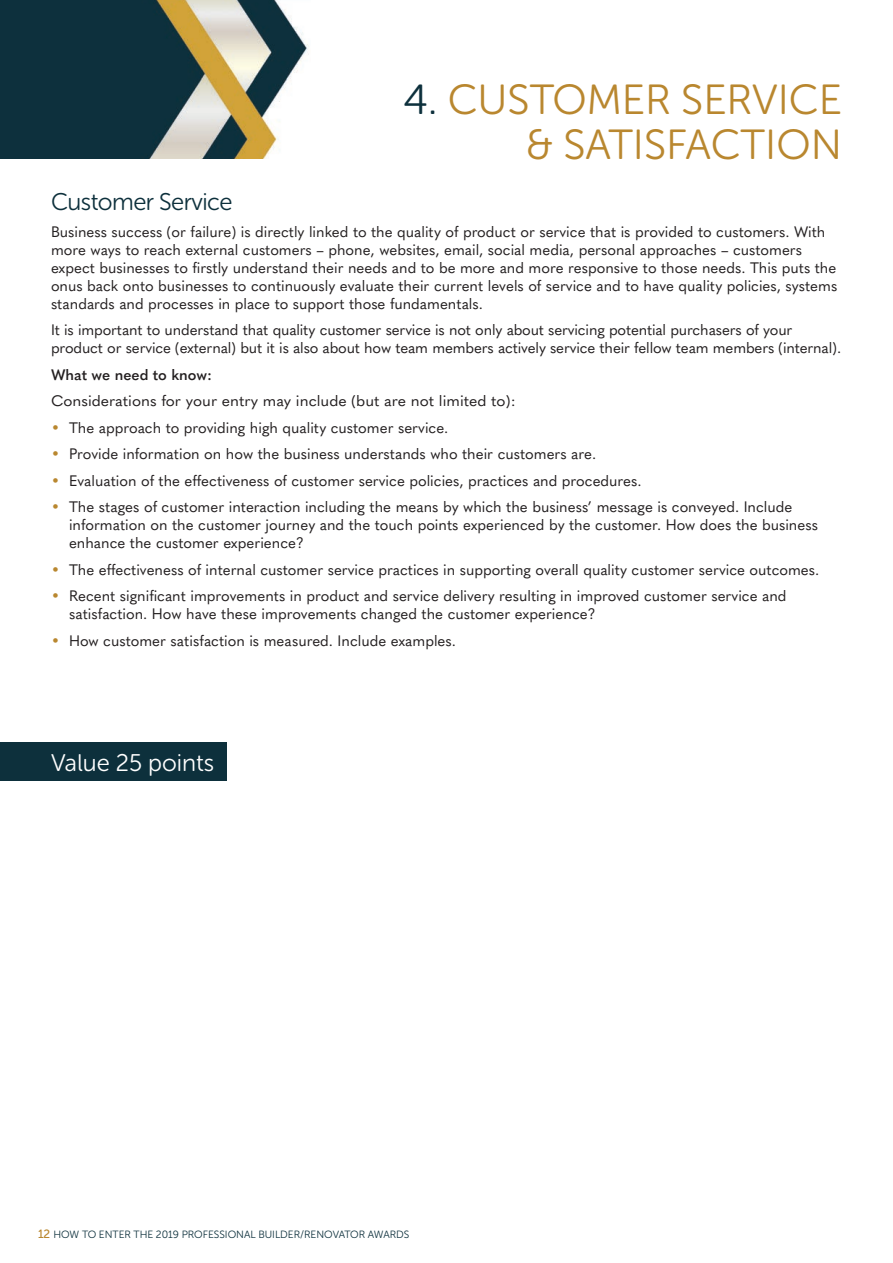
<style>
.page{position:relative;width:893px;height:1263px;background:#fff}
.page>*{position:absolute;margin:0;border:0;box-sizing:border-box;transform-origin:0 0}
.Header_R_align{font:42px "Museo Sans Rounded 300";color:#b9872f}
.Sub_header_L_align{font:24px "Museo Sans Rounded 300";letter-spacing:-.02em;color:#0d303c}
.Header_R_align-2{font:24px "Museo Sans Rounded 300";color:#fff}
.Body{font:15px/18px "Quasimoda";color:#231f20}
.Body-2{font:15px "Quasimoda";color:#231f20;scale:1.05 1}
.Body-3{font:600 15px "Quasimoda";color:#231f20}
.t1{font:10.5px "Museo Sans Rounded 300";color:#0d303c}
.s1{color:#0d303c}
.s2{color:#b9872f}
.s3{font-family:"Museo Sans Rounded 500";font-size:12px;color:#b9872f}
</style>
<div class="page">
<img style="left:0;top:0;width:309px;height:159px">
<div style="left:0;top:742px;width:227px;height:39px;background:#0d303c"></div>
<p class="Header_R_align" style="left:403px;top:77px;width:440px"><span class="s1">4.</span> CUSTOMER SERVICE</p>
<p class="Header_R_align" style="left:526px;top:122px;width:317px">&amp; SATISFACTION</p>
<p class="Sub_header_L_align" style="left:51px;top:189px;width:183px">Customer Service</p>
<p class="Body" style="left:51px;top:221px;width:788px">Business success (or failure) is directly linked to the quality of product or service that is provided to customers. With more ways to reach external customers – phone, websites, email, social media, personal approaches – customers expect businesses to firstly understand their needs and to be more and more responsive to those needs. This puts the onus back onto businesses to continuously evaluate their current levels of service and to have quality policies, systems standards and processes in place to support those fundamentals.</p>
<p class="Body" style="left:51px;top:320px;width:792px">It is important to understand that quality customer service is not only about servicing potential purchasers of your product or service (external) but it is also about how team members actively service their fellow team members (internal).</p>
<p class="Body-3" style="left:51px;top:363px;width:163px">What we need to know:</p>
<p class="Body-2" style="left:51px;top:389px;width:444px">Considerations for your entry may include (but are not limited to):</p>
<p class="Body" style="left:51px;top:417px;width:399px"><span class="s2">•</span> The approach to providing high quality customer service.</p>
<p class="Body" style="left:51px;top:444px;width:547px"><span class="s2">•</span> Provide information on how the business understands who their customers are.</p>
<p class="Body" style="left:51px;top:470px;width:592px"><span class="s2">•</span> Evaluation of the effectiveness of customer service policies, practices and procedures.</p>
<p class="Body" style="left:69px;top:497px;width:750px;text-indent:-18px"><span class="s2">•</span> The stages of customer interaction including the means by which the business’ message is conveyed. Include information on the customer journey and the touch points experienced by the customer. How does the business enhance the customer experience?</p>
<p class="Body" style="left:51px;top:559px;width:770px"><span class="s2">•</span> The effectiveness of internal customer service practices in supporting overall quality customer service outcomes.</p>
<p class="Body" style="left:69px;top:586px;width:719px;text-indent:-18px"><span class="s2">•</span> Recent significant improvements in product and service delivery resulting in improved customer service and satisfaction. How have these improvements changed the customer experience?</p>
<p class="Body" style="left:51px;top:630px;width:407px"><span class="s2">•</span> How customer satisfaction is measured. Include examples.</p>
<p class="Header_R_align-2" style="left:51px;top:749px;width:165px">Value 25 points</p>
<p class="t1" style="left:38px;top:1229px;width:373px"><span class="s3">12</span> HOW TO ENTER THE 2019 PROFESSIONAL BUILDER/RENOVATOR AWARDS</p>
</div>
